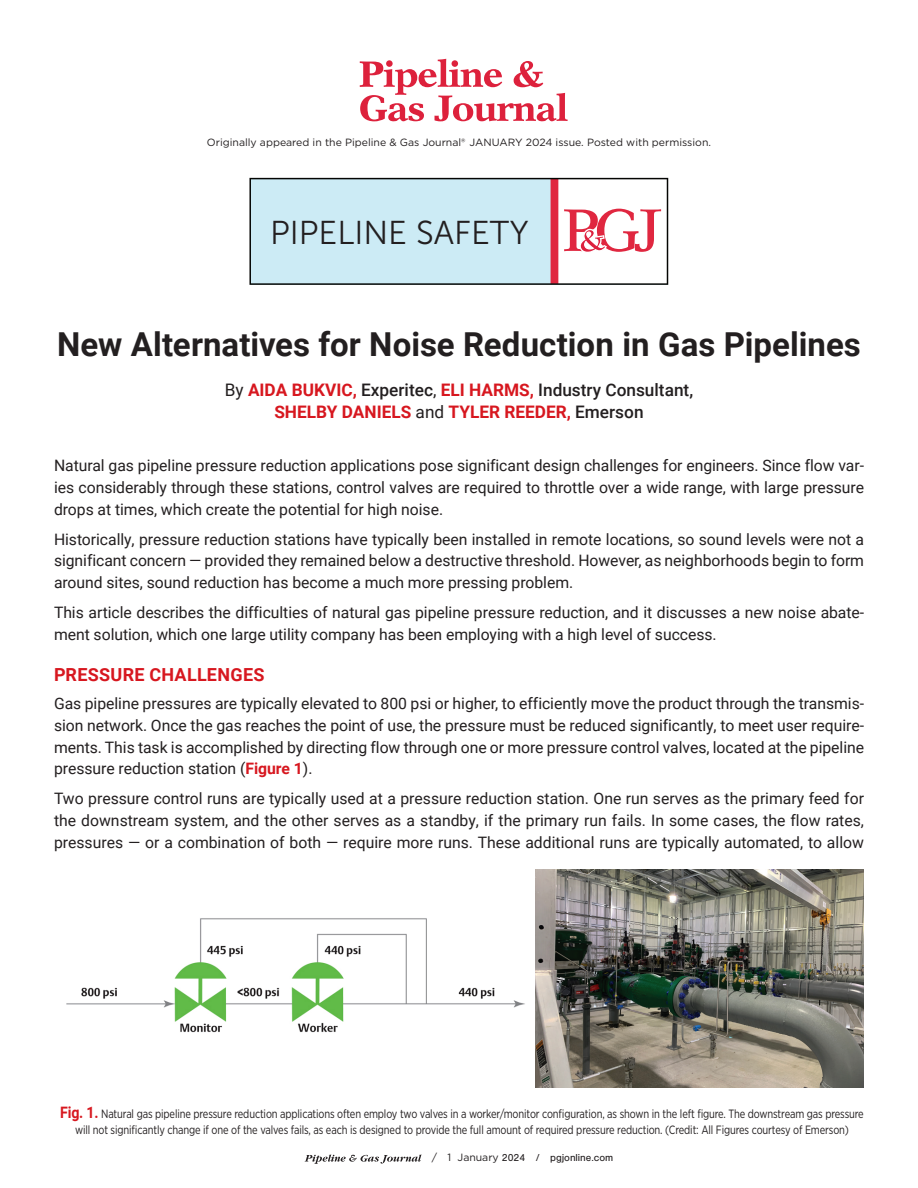
<style>
.page{position:relative;width:918px;height:1188px;background:#fff}
.page>*{position:absolute;margin:0;border:0;box-sizing:border-box;transform-origin:0 0}
.t1{font:700 33px "Roboto";color:#231f20}
.t2{font:33px "Museo Sans 300";color:#231f20}
.t3{font:700 18px "Roboto";letter-spacing:.015em;color:#d7171f}
.t4{font:700 17.25px/22.5px "Roboto";color:#d7171f;text-align:center}
.t5{font:15.75px/21.8px "Roboto";letter-spacing:-.005em;color:#231f20;text-align:justify}
.t6{font:12px/16.5px "Gotham Narrow";letter-spacing:-.01em;color:#231f20;text-align:center;scale:.9 1}
.t7{font:10.5px "Gotham";color:#231f20}
.t8{font:10.5px "Nimbus San";letter-spacing:-.005em;color:#231f20}
.s1{font-weight:400;color:#231f20}
.s2{font-weight:500;color:#231f20}
.s3{font-weight:700;color:#d7171f}
.s4{font-family:"Roboto";font-weight:700;font-size:15.75px;color:#d7171f}
.s5{font-family:"Gotham"}
</style>
<div class="page">
<svg style="left:305px;top:1154px;width:116px;height:10px"></svg>
<svg style="left:360px;top:59px;width:208px;height:62px"></svg>
<svg style="left:249px;top:178px;width:419px;height:107px;fill:#ccebf5"></svg>
<img style="left:536px;top:869px;width:328px;height:218px">
<img style="left:66px;top:918px;width:459px;height:115px">
<p class="t7" style="left:207px;top:135px;width:506px">Originally appeared in the Pipeline &amp; Gas Journal® JANUARY 2024 issue. Posted with permission.</p>
<h1 class="t2" style="left:270px;top:215px;width:260px">PIPELINE SAFETY</h1>
<h1 class="t1" style="left:57px;top:321px;width:805px">New Alternatives for Noise Reduction in Gas Pipelines</h1>
<p class="t4" style="left:225px;top:378px;width:470px"><span class="s1">By</span> AIDA BUKVIC, <span class="s2">Experitec</span><span class="s1">,</span> ELI HARMS, <span class="s2">Industry Consultant,<br></span>SHELBY DANIELS <span class="s1">and</span> TYLER REEDER, <span class="s2">Emerson</span></p>
<p class="t5" style="left:54px;top:454px;width:812px">Natural gas pipeline pressure reduction applications pose significant design challenges for engineers. Since flow var&shy;ies considerably through these stations, control valves are required to throttle over a wide range, with large pressure drops at times, which create the potential for high noise.</p>
<p class="t5" style="left:54px;top:527px;width:812px">Historically, pressure reduction stations have typically been installed in remote locations, so sound levels were not a significant concern — provided they remained below a destructive threshold. However, as neighborhoods begin to form around sites, sound reduction has become a much more pressing problem.</p>
<p class="t5" style="left:54px;top:601px;width:812px">This article describes the difficulties of natural gas pipeline pressure reduction, and it discusses a new noise abate&shy;ment solution, which one large utility company has been employing with a high level of success.</p>
<p class="t3" style="left:54px;top:662px;width:212px">PRESSURE CHALLENGES</p>
<p class="t5" style="left:54px;top:692px;width:812px">Gas pipeline pressures are typically elevated to 800 psi or higher, to efficiently move the product through the transmis&shy;sion network. Once the gas reaches the point of use, the pressure must be reduced significantly, to meet user require&shy;ments. This task is accomplished by directing flow through one or more pressure control valves, located at the pipeline pressure reduction station (<span class="s3">Figure 1</span>).</p>
<p class="t5" style="left:54px;top:787px;width:812px">Two pressure control runs are typically used at a pressure reduction station. One run serves as the primary feed for the downstream system, and the other serves as a standby, if the primary run fails. In some cases, the flow rates, pressures — or a combination of both — require more runs. These additional runs are typically automated, to allow</p>
<p class="t6" style="left:60px;top:1105px;width:894px"><span class="s4">Fig. 1.</span> Natural gas pipeline pressure reduction applications often employ two valves in a worker/monitor configuration, as shown in the left figure. The downstream gas pressure will not significantly change if one of the valves fails, as each is designed to provide the full amount of required pressure reduction. (Credit: All Figures courtesy of Emerson)</p>
<p class="t8" style="left:432px;top:1152px;width:183px"><span class="s5">/ 1 January</span> 2024 / pgjonline.com</p>
</div>
